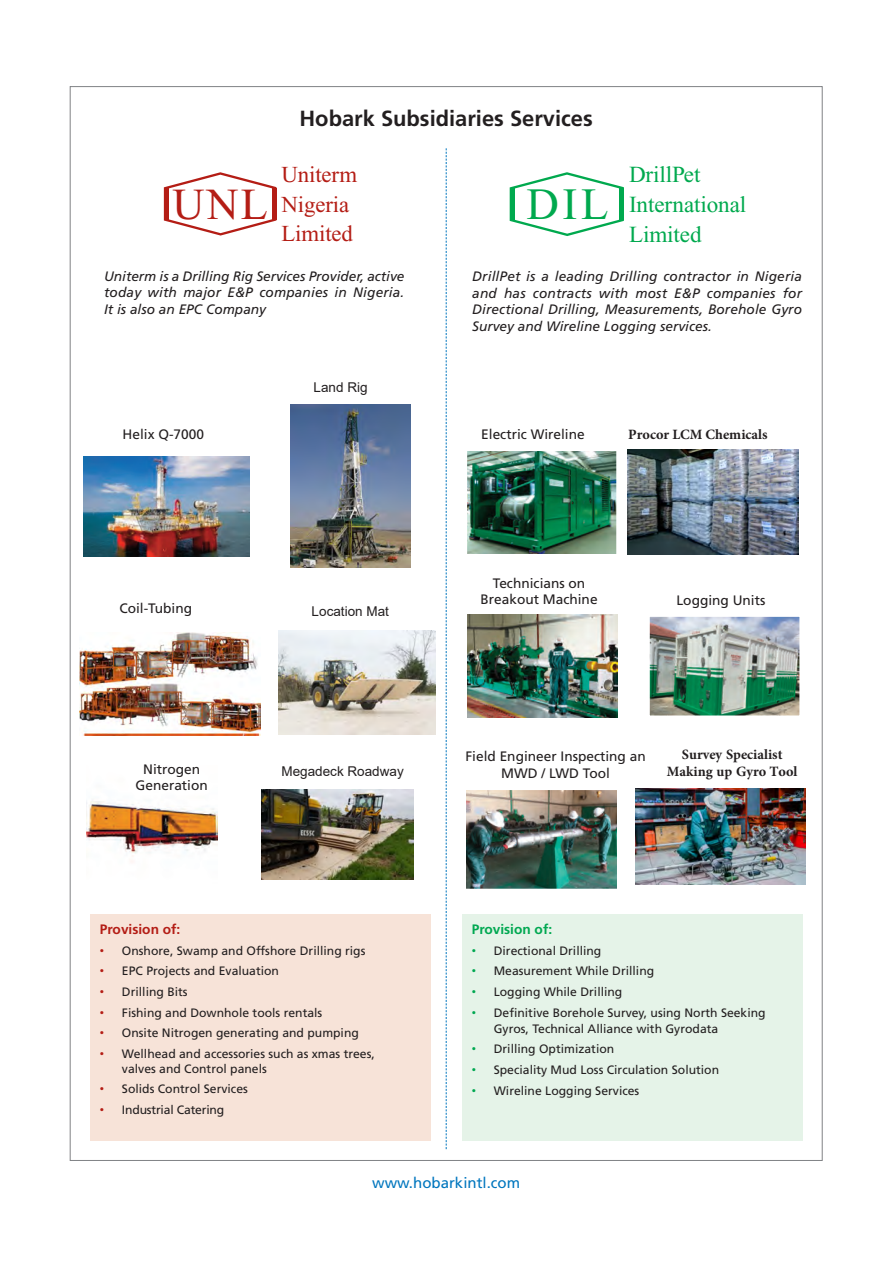
<style>
.page{position:relative;width:893px;height:1263px;background:#fff}
.page>*{position:absolute;margin:0;border:0;box-sizing:border-box;transform-origin:0 0}
.t1{font:44.7px "Times New Roman";color:#00a94e}
.t2{font:44.4px "Times New Roman";color:#b41d15}
.t3{font:22.95px/30px "Times New Roman";letter-spacing:-.005em;color:#00a94e}
.t4{font:22.8px/29.7px "Times New Roman";letter-spacing:-.005em;color:#b41d15}
.t5{font:700 21.9px "Frutiger";color:#231f20}
.t6{font:15px "Frutiger";color:#0076be}
.t7{font:700 14.25px/16.4px "Minion Pro";color:#231f20;text-align:center}
.t8{font:italic 13.65px/16.4px "Frutiger";color:#231f20;text-align:justify}
.t9{font:13.65px/16.4px "Frutiger";color:#231f20;text-align:center}
.t10{font:700 13.65px "Frutiger";color:#b41d15}
.t11{font:700 13.65px "Frutiger";color:#00a851}
.t12{font:13.5px "Arial";color:#231f20}
.t13{font:12.15px/15.1px "Frutiger";color:#231f20}
.s1{font-family:"Arial";color:#b41d15}
.s2{font-family:"Arial";color:#00a851}
</style>
<div class="page">
<svg style="left:83px;top:451px;width:341px;height:429px"></svg>
<img style="left:87px;top:765px;width:130px;height:115px">
<img style="left:84px;top:457px;width:166px;height:99px">
<svg style="left:164px;top:172px;width:112px;height:64px"></svg>
<hr style="left:164px;top:188px;width:4px;height:32px;background:#b41d15">
<hr style="left:272px;top:188px;width:4px;height:32px;background:#b41d15">
<div style="left:90px;top:914px;width:341px;height:226px;background:#f7e3d8"></div>
<div style="left:462px;top:914px;width:340px;height:226px;background:#e5f3e8"></div>
<svg style="left:510px;top:172px;width:114px;height:64px"></svg>
<hr style="left:510px;top:188px;width:4px;height:32px;background:#00a94e">
<div style="left:619px;top:188px;width:5px;height:32px;background:#00a94e"></div>
<img style="left:650px;top:616px;width:150px;height:100px">
<img style="left:468px;top:451px;width:149px;height:103px">
<img style="left:467px;top:615px;width:151px;height:102px">
<img style="left:466px;top:790px;width:151px;height:99px">
<svg style="left:446px;top:148px;width:1px;height:1001px"></svg>
<img style="left:279px;top:630px;width:156px;height:104px">
<img style="left:261px;top:790px;width:152px;height:90px">
<img style="left:290px;top:405px;width:120px;height:163px">
<img style="left:79px;top:633px;width:181px;height:102px">
<img style="left:635px;top:789px;width:170px;height:96px">
<img style="left:627px;top:449px;width:172px;height:105px">
<h3 class="t5" style="left:299px;top:110px;width:295px">Hobark Subsidiaries Services</h3>
<h2 class="t2" style="left:172px;top:188px;width:97px">UNL</h2>
<h3 class="t4" style="left:281px;top:162px;width:77px">Uniterm<br>Nigeria<br>Limited</h3>
<h1 class="t1" style="left:526px;top:188px;width:84px">DIL</h1>
<h3 class="t3" style="left:629px;top:161px;width:119px">DrillPet<br>International<br>Limited</h3>
<p class="t8" style="left:104px;top:269px;width:302px">Uniterm is a Drilling Rig Services Provider, active today with major E&amp;P companies in Nigeria.<br>It is also an EPC Company</p>
<p class="t8" style="left:472px;top:270px;width:331px">DrillPet is a leading Drilling contractor in Nigeria and has contracts with most E&amp;P companies for Directional Drilling, Measurements, Borehole Gyro Survey and Wireline Logging services.</p>
<p class="t9" style="left:123px;top:428px;width:83px">Helix Q-7000</p>
<p class="t12" style="left:314px;top:378px;width:56px">Land Rig</p>
<p class="t9" style="left:119px;top:601px;width:74px">Coil-Tubing</p>
<p class="t12" style="left:312px;top:602px;width:79px">Location Mat</p>
<p class="t9" style="left:136px;top:762px;width:74px">Nitrogen<br>Generation</p>
<p class="t12" style="left:281px;top:762px;width:124px">Megadeck Roadway</p>
<p class="t10" style="left:100px;top:924px;width:82px">Provision of:</p>
<p class="t13" style="left:100px;top:944px;width:267px"><span class="s1">•</span> Onshore, Swamp and Offshore Drilling rigs</p>
<p class="t13" style="left:100px;top:965px;width:181px"><span class="s1">•</span> EPC Projects and Evaluation</p>
<p class="t13" style="left:100px;top:985px;width:89px"><span class="s1">•</span> Drilling Bits</p>
<p class="t13" style="left:100px;top:1006px;width:224px"><span class="s1">•</span> Fishing and Downhole tools rentals</p>
<p class="t13" style="left:100px;top:1026px;width:260px"><span class="s1">•</span> Onsite Nitrogen generating and pumping</p>
<p class="t13" style="left:122px;top:1047px;width:254px;text-indent:-22px"><span class="s1">•</span> Wellhead and accessories such as xmas trees, valves and Control panels</p>
<p class="t13" style="left:100px;top:1082px;width:149px"><span class="s1">•</span> Solids Control Services</p>
<p class="t13" style="left:100px;top:1103px;width:126px"><span class="s1">•</span> Industrial Catering</p>
<p class="t9" style="left:481px;top:427px;width:105px">Electric Wireline</p>
<p class="t7" style="left:628px;top:426px;width:141px">Procor LCM Chemicals</p>
<p class="t9" style="left:480px;top:576px;width:119px">Technicians on<br>Breakout Machine</p>
<p class="t9" style="left:676px;top:593px;width:90px">Logging Units</p>
<p class="t9" style="left:465px;top:749px;width:182px">Field Engineer Inspecting an<br>MWD / LWD Tool</p>
<p class="t7" style="left:667px;top:746px;width:132px">Survey Specialist<br>Making up Gyro Tool</p>
<p class="t11" style="left:472px;top:924px;width:82px">Provision of:</p>
<p class="t13" style="left:472px;top:944px;width:131px"><span class="s2">•</span> Directional Drilling</p>
<p class="t13" style="left:472px;top:965px;width:184px"><span class="s2">•</span> Measurement While Drilling</p>
<p class="t13" style="left:472px;top:985px;width:152px"><span class="s2">•</span> Logging While Drilling</p>
<p class="t13" style="left:494px;top:1005px;width:273px;line-height:16.5px;text-indent:-22px"><span class="s2">•</span> Definitive Borehole Survey, using North Seeking<br>Gyros, Technical Alliance with Gyrodata</p>
<p class="t13" style="left:472px;top:1043px;width:144px"><span class="s2">•</span> Drilling Optimization</p>
<p class="t13" style="left:472px;top:1063px;width:249px"><span class="s2">•</span> Speciality Mud Loss Circulation Solution</p>
<p class="t13" style="left:472px;top:1084px;width:169px"><span class="s2">•</span> Wireline Logging Services</p>
<p class="t6" style="left:372px;top:1177px;width:150px">www.hobarkintl.com</p>
</div>
